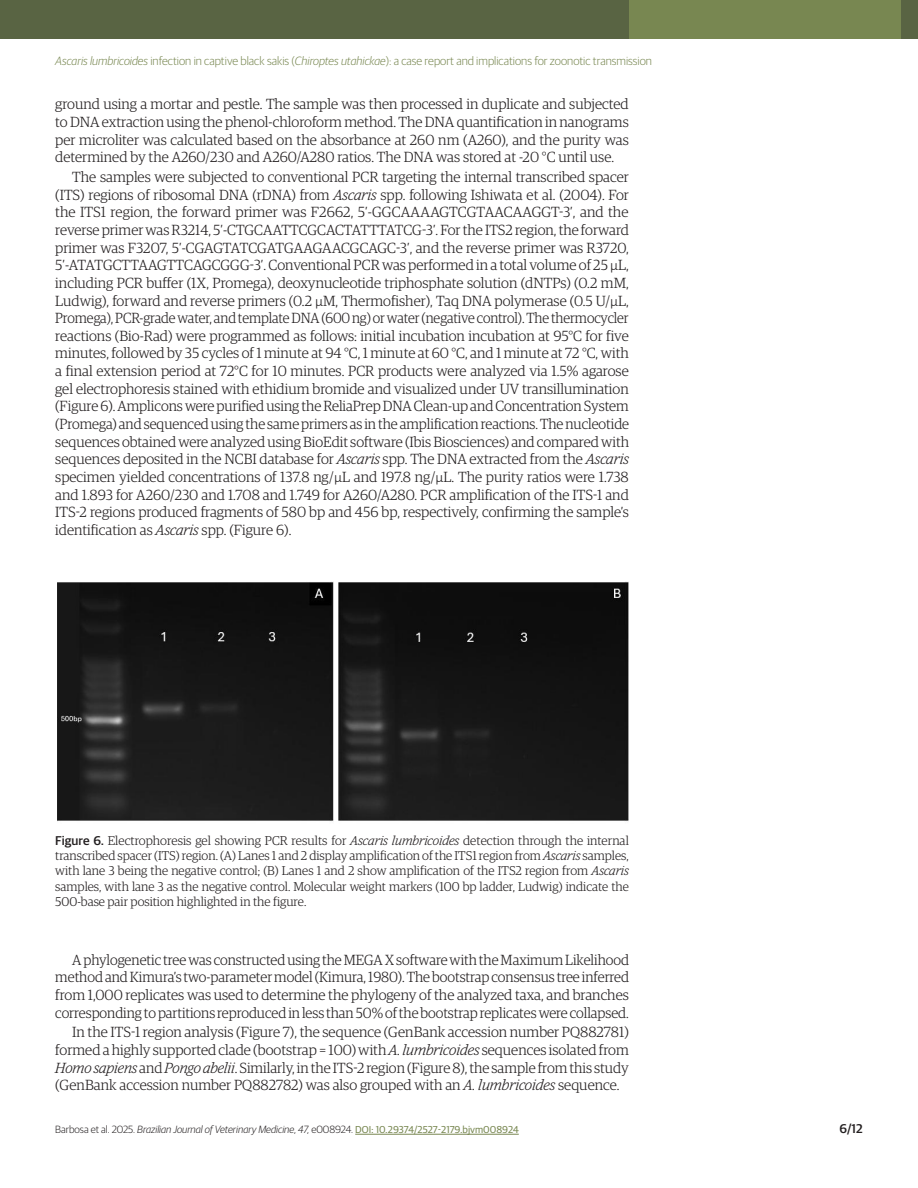
<style>
.page{position:relative;width:918px;height:1188px;background:#fff}
.page>*{position:absolute;margin:0;border:0;box-sizing:border-box;transform-origin:0 0}
.Paragraph{font:300 14.7px/17.7px "Guardian Egyptian";color:#231f20;text-align:justify}
.FigureCaption{font:300 12.75px/15.3px "Guardian Egyptian";color:#231f20;text-align:justify}
.t1{font:500 12.75px "Guardian Sans";color:#231f20}
.t2{font:300 12px "Guardian Sans";color:#788751}
.t3{font:italic 300 10.5px "Guardian Sans";color:#231f20}
.s1{font-style:italic}
.s2{font-family:"Calibri"}
.s3{font-family:"Guardian Sans";font-weight:500}
.s4{font-style:normal}
.s5{font-weight:400;font-style:normal;font-size:10.05px;color:#788751}
</style>
<div class="page">
<hr style="left:355px;top:1134px;width:164px;height:1px;background:#788751">
<div style="left:623px;top:0;width:295px;height:38px;background:#788751"></div>
<div style="left:0;top:0;width:629px;height:38px;background:#596443"></div>
<div style="left:901px;top:0;width:17px;height:38px;background:#596443"></div>
<img style="left:57px;top:582px;width:572px;height:239px">
<p class="t2" style="left:55px;top:52px;width:598px"><span class="s1">Ascaris lumbricoides</span> infection in captive black sakis (<span class="s1">Chiroptes utahickae</span>): a case report and implications for zoonotic transmission</p>
<p class="Paragraph" style="left:55px;top:95px;width:575px">ground using a mortar and pestle. The sample was then processed in duplicate and subjected to DNA extraction using the phenol-chloroform method. The DNA quantification in nanograms per microliter was calculated based on the absorbance at 260 nm (A260), and the purity was determined by the A260/230 and A260/A280 ratios. The DNA was stored at -20 °C until use.</p>
<p class="Paragraph" style="left:55px;top:167px;width:575px;text-indent:17px">The samples were subjected to conventional PCR targeting the internal transcribed spacer (ITS) regions of ribosomal DNA (rDNA) from <span class="s1">Ascaris</span> spp. following Ishiwata et al. (2004). For the ITS1 region, the forward primer was F2662, 5′-GGCAAAAGTCGTAACAAGGT-3′, and the reverse primer was R3214, 5′-CTGCAATTCGCACTATTTATCG-3′. For the ITS2 region, the forward primer was F3207, 5′-CGAGTATCGATGAAGAACGCAGC-3′, and the reverse primer was R3720, 5′-ATATGCTTAAGTTCAGCGGG-3′. Conventional PCR was performed in a total volume of 25 <span class="s2">μ</span>L, including PCR buffer (1X, Promega), deoxynucleotide triphosphate solution (dNTPs) (0.2 mM, Ludwig), forward and reverse primers (0.2 <span class="s2">μ</span>M, Thermofisher), Taq DNA polymerase (0.5 U/<span class="s2">µ</span>L, Promega), PCR-grade water, and template DNA (600 ng) or water (negative control). The thermocycler reactions (Bio-Rad) were programmed as follows: initial incubation incubation at 95°C for five minutes, followed by 35 cycles of 1 minute at 94 °C, 1 minute at 60 °C, and 1 minute at 72 °C, with a final extension period at 72°C for 10 minutes. PCR products were analyzed via 1.5% agarose gel electrophoresis stained with ethidium bromide and visualized under UV transillumination (Figure 6). Amplicons were purified using the ReliaPrep DNA Clean-up and Concentration System (Promega) and sequenced using the same primers as in the amplification reactions. The nucleotide sequences obtained were analyzed using BioEdit software (Ibis Biosciences) and compared with sequences deposited in the NCBI database for <span class="s1">Ascaris</span> spp. The DNA extracted from the <span class="s1">Ascaris </span>specimen yielded concentrations of 137.8 ng/<span class="s2">μ</span>L and 197.8 ng/<span class="s2">μ</span>L. The purity ratios were 1.738 and 1.893 for A260/230 and 1.708 and 1.749 for A260/A280. PCR amplification of the ITS-1 and ITS-2 regions produced fragments of 580 bp and 456 bp, respectively, confirming the sample’s identification as <span class="s1">Ascaris</span> spp. (Figure 6).</p>
<p class="FigureCaption" style="left:55px;top:832px;width:575px"><span class="s3">Figure 6.</span> Electrophoresis gel showing PCR results for <span class="s1">Ascaris lumbricoides</span> detection through the internal transcribed spacer (ITS) region. (A) Lanes 1 and 2 display amplification of the ITS1 region from <span class="s1">Ascaris</span> samples, with lane 3 being the negative control; (B) Lanes 1 and 2 show amplification of the ITS2 region from <span class="s1">Ascaris </span>samples, with lane 3 as the negative control. Molecular weight markers (100 bp ladder, Ludwig) indicate the 500-base pair position highlighted in the figure.</p>
<p class="Paragraph" style="left:55px;top:950px;width:575px;text-indent:17px">A phylogenetic tree was constructed using the MEGA X software with the Maximum Likelihood method and Kimura’s two-parameter model (Kimura, 1980). The bootstrap consensus tree inferred from 1,000 replicates was used to determine the phylogeny of the analyzed taxa, and branches corresponding to partitions reproduced in less than 50% of the bootstrap replicates were collapsed.</p>
<p class="Paragraph" style="left:55px;top:1023px;width:575px;text-indent:17px">In the ITS-1 region analysis (Figure 7), the sequence (GenBank accession number PQ882781) formed a highly supported clade (bootstrap = 100) with <span class="s1">A. lumbricoides</span> sequences isolated from <span class="s1">Homo sapiens</span> and <span class="s1">Pongo abelii</span>. Similarly, in the ITS-2 region (Figure 8), the sample from this study (GenBank accession number PQ882782) was also grouped with an <span class="s1">A. lumbricoides</span> sequence.</p>
<p class="t3" style="left:55px;top:1122px;width:465px"><span class="s4">Barbosa et al. 2025.</span> Brazilian Journal of Veterinary Medicine, 47, <span class="s4">e008924.</span> <span class="s5">DOI: 10.29374/2527-2179.bjvm008924</span></p>
<p class="t1" style="left:839px;top:1119px;width:25px">6/12</p>
</div>
